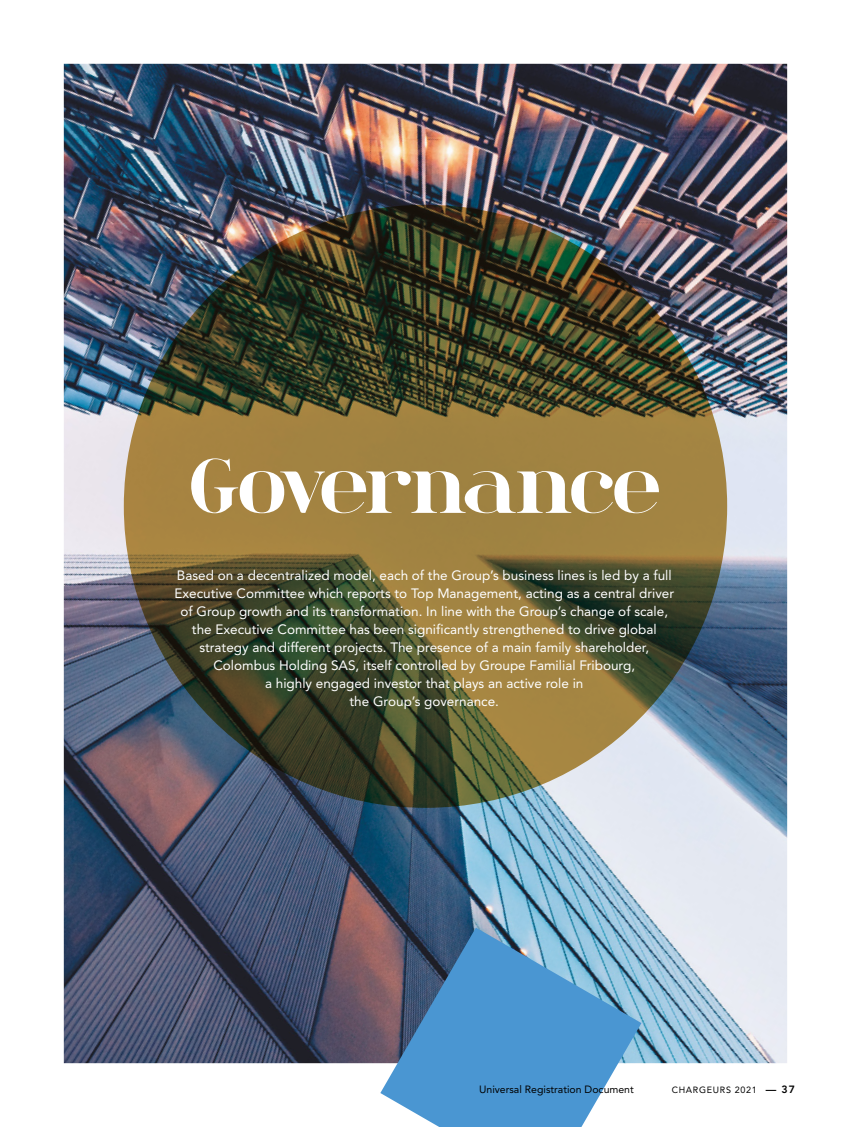
<style>
.page{position:relative;width:851px;height:1127px;background:#fff}
.page>*{position:absolute;margin:0;border:0;box-sizing:border-box;transform-origin:0 0}
.t1{font:700 81.45px "spinwerad";letter-spacing:-.04em;color:#fff}
.t2{font:13.5px/18px "Avenir LT Std";color:#fff;text-align:center}
.t3{font:10.5px "Avenir LT Std";color:#000}
.t4{font:9px "Avenir LT Std";letter-spacing:.075em;color:#000}
.s1{font-weight:800;font-size:10.5px}
</style>
<div class="page">
<img style="left:64px;top:64px;width:723px;height:999px">
<svg style="left:380px;top:927px;width:261px;height:200px;background:#6298c4"></svg>
<svg style="left:124px;top:205px;width:603px;height:603px;background:#665c30"></svg>
<h1 class="t1" style="left:190px;top:428px;width:471px">Governance</h1>
<p class="t2" style="left:174px;top:566px;width:501px">Based on a decentralized model, each of the Group’s business lines is led by a full Executive Committee which reports to Top Management, acting as a central driver of Group growth and its transformation. In line with the Group’s change of scale, the Executive Committee has been significantly strengthened to drive global strategy and different projects. The presence of a main family shareholder, Colombus Holding SAS, itself controlled by Groupe Familial Fribourg,<br>a highly engaged investor that plays an active role in<br>the Group’s governance.</p>
<p class="t3" style="left:479px;top:1083px;width:156px">Universal Registration Document</p>
<p class="t4" style="left:671px;top:1084px;width:125px">CHARGEURS 2021 <span class="s1">— 37</span></p>
</div>
